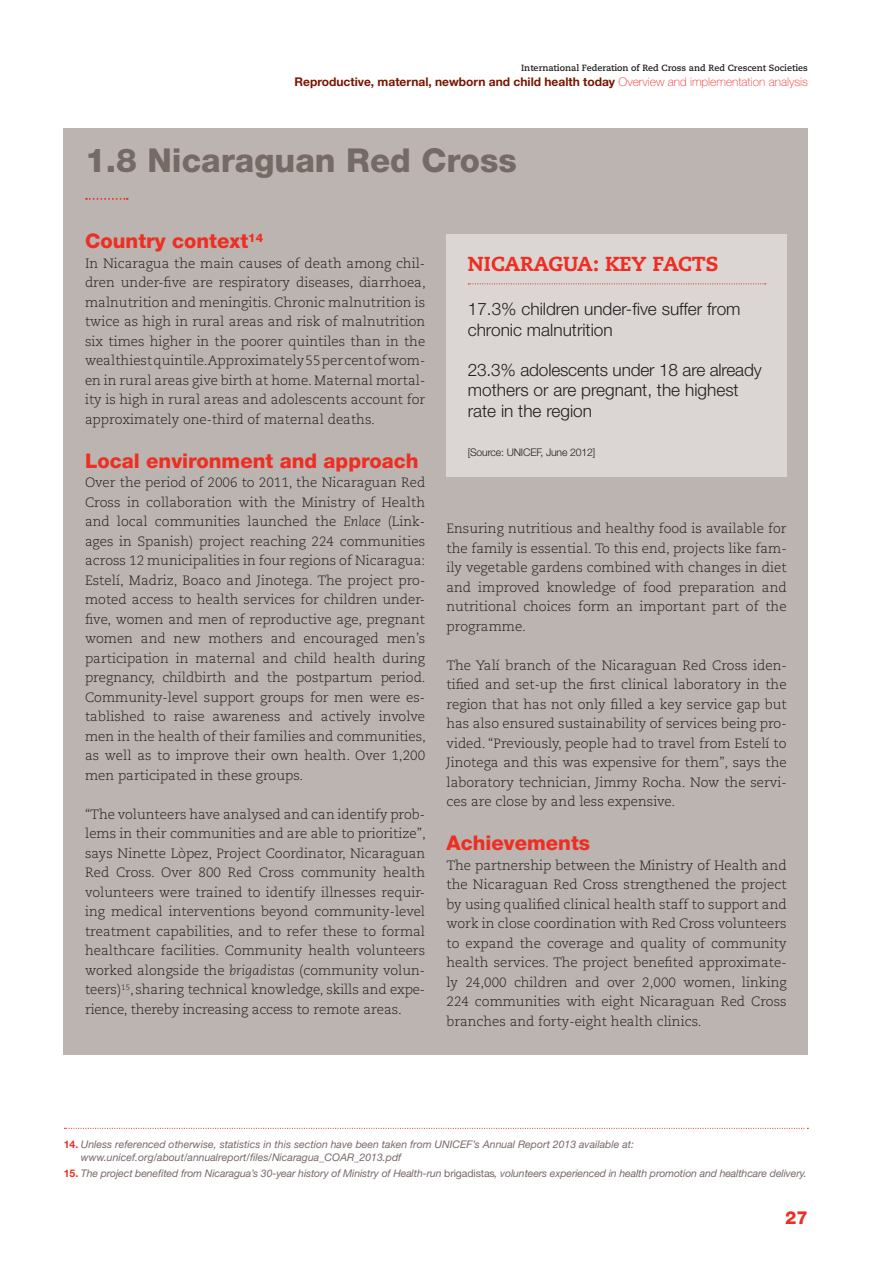
<style>
.page{position:relative;width:893px;height:1263px;background:#fff}
.page>*{position:absolute;margin:0;border:0;box-sizing:border-box;transform-origin:0 0}
.t1{font:800 33px "Helvetica Neue LT Std";color:#766a67}
.t2{font:800 20.25px "Helvetica Neue LT Std";color:#ee2e22}
.t3{font:800 20.25px "Caecilia LT Std";color:#ee2e22}
.t4{font:800 18px "Helvetica Neue LT Std";color:#ee2e22}
.t5{font:300 17.25px/20.2px "Helvetica Neue LT Std";color:#231f20}
.t6{font:300 13.5px/19.5px "Caecilia";color:#231f20;text-align:justify}
.t7{font:700 12px "Helvetica Neue LT Std";color:#791500}
.t8{font:italic 10.5px/12.6px "Helvetica Neue LT Std";color:#766a67}
.t9{font:300 10.5px "Helvetica Neue LT Std";letter-spacing:-.015em;color:#231f20}
.t10{font:700 9px "Caecilia LT Std";color:#231f20}
.s1{font-weight:100;color:#ee2e22}
.s2{font-style:italic}
.s3{font-weight:700;font-style:normal;color:#ee2e22}
.s4{font-style:normal}
</style>
<div class="page">
<div style="left:64px;top:128px;width:744px;height:927px;background:#bcb4b1"></div>
<div style="left:446px;top:234px;width:341px;height:243px;background:#dbd6d4"></div>
<svg style="left:468px;top:283px;width:298px;height:1px"></svg>
<svg style="left:64px;top:1128px;width:744px;height:1px"></svg>
<svg style="left:86px;top:198px;width:42px;height:2px"></svg>
<p class="t10" style="left:521px;top:62px;width:288px">International Federation of Red Cross and Red Crescent Societies</p>
<p class="t7" style="left:294px;top:74px;width:515px">Reproductive, maternal, newborn and child health today <span class="s1">Overview and implementation analysis</span></p>
<h1 class="t1" style="left:85px;top:141px;width:433px">1.8 Nicaraguan Red Cross</h1>
<h2 class="t2" style="left:85px;top:229px;width:180px">Country context<sup>14</sup></h2>
<p class="t6" style="left:85px;top:254px;width:342px">In Nicaragua the main causes of death among chil&shy;dren under-five are respiratory diseases, diarrhoea, malnutrition and meningitis. Chronic malnutrition is twice as high in rural areas and risk of malnutrition six times higher in the poorer quintiles than in the wealthiest quintile. Approximately 55 per cent of wom&shy;en in rural areas give birth at home. Maternal mortal&shy;ity is high in rural areas and adolescents account for approximately one-third of maternal deaths.</p>
<h2 class="t2" style="left:85px;top:448px;width:335px">Local environment and approach</h2>
<p class="t6" style="left:85px;top:473px;width:342px">Over the period of 2006 to 2011, the Nicaraguan Red Cross in collaboration with the Ministry of Health and local communities launched the <span class="s2">Enlace</span> (Link&shy;ages in Spanish) project reaching 224 communities across 12 municipalities in four regions of Nicaragua:<br>Estelí, Madriz, Boaco and Jinotega. The project pro&shy;moted access to health services for children under&shy;five, women and men of reproductive age, pregnant women and new mothers and encouraged men’s participation in maternal and child health during pregnancy, childbirth and the postpartum period.<br>Community-level support groups for men were es&shy;tablished to raise awareness and actively involve men in the health of their families and communities, as well as to improve their own health. Over 1,200 men participated in these groups.</p>
<p class="t6" style="left:85px;top:804px;width:342px">“The volunteers have analysed and can identify prob&shy;lems in their communities and are able to prioritize”, says Ninette Lòpez, Project Coordinator, Nicaraguan Red Cross. Over 800 Red Cross community health volunteers were trained to identify illnesses requir&shy;ing medical interventions beyond community-level treatment capabilities, and to refer these to formal healthcare facilities. Community health volunteers worked alongside the <span class="s2">brigadistas</span> (community volun&shy;teers)<sup>15</sup>,sharing technical knowledge, skills and expe&shy;rience, thereby increasing access to remote areas.</p>
<h2 class="t3" style="left:468px;top:251px;width:15px">NICARAG</h2>
<h2 class="t3" style="left:563px;top:251px;width:104px">UA: KEY FACTS</h2>
<p class="t5" style="left:468px;top:299px;width:274px">17.3% children under-five suffer from chronic malnutrition</p>
<p class="t5" style="left:468px;top:359px;width:296px">23.3% adolescents under 18 are already mothers or are pregnant, the highest rate in the region</p>
<p class="t9" style="left:468px;top:445px;width:129px">[Source: UNICEF, June 2012]</p>
<p class="t6" style="left:446px;top:519px;width:342px">Ensuring nutritious and healthy food is available for the family is essential. To this end, projects like fam&shy;ily vegetable gardens combined with changes in diet and improved knowledge of food preparation and nutritional choices form an important part of the programme.</p>
<p class="t6" style="left:446px;top:656px;width:342px">The Yalí branch of the Nicaraguan Red Cross iden&shy;tified and set-up the first clinical laboratory in the region that has not only filled a key service gap but has also ensured sustainability of services being pro&shy;vided. “Previously, people had to travel from Estelí to Jinotega and this was expensive for them”, says the laboratory technician, Jimmy Rocha. Now the servi&shy;ces are close by and less expensive.</p>
<h2 class="t2" style="left:446px;top:831px;width:145px">Achievements</h2>
<p class="t6" style="left:446px;top:856px;width:342px">The partnership between the Ministry of Health and the Nicaraguan Red Cross strengthened the project by using qualified clinical health staff to support and work in close coordination with Red Cross volunteers to expand the coverage and quality of community health services. The project benefited approximate&shy;ly 24,000 children and over 2,000 women, linking 224 communities with eight Nicaraguan Red Cross branches and forty-eight health clinics.</p>
<p class="t8" style="left:81px;top:1138px;width:555px;text-indent:-17px"><span class="s3">14.</span> Unless referenced otherwise, statistics in this section have been taken from UNICEF’s Annual Report 2013 available at: www.unicef.org/about/annualreport/files/Nicaragua_COAR_2013.pdf</p>
<p class="t8" style="left:64px;top:1167px;width:745px"><span class="s3">15.</span> The project benefited from Nicaragua’s 30-year history of Ministry of Health-run <span class="s4">brigadistas</span>, volunteers experienced in health promotion and healthcare delivery.</p>
<h3 class="t4" style="left:785px;top:1206px;width:24px">27</h3>
</div>
